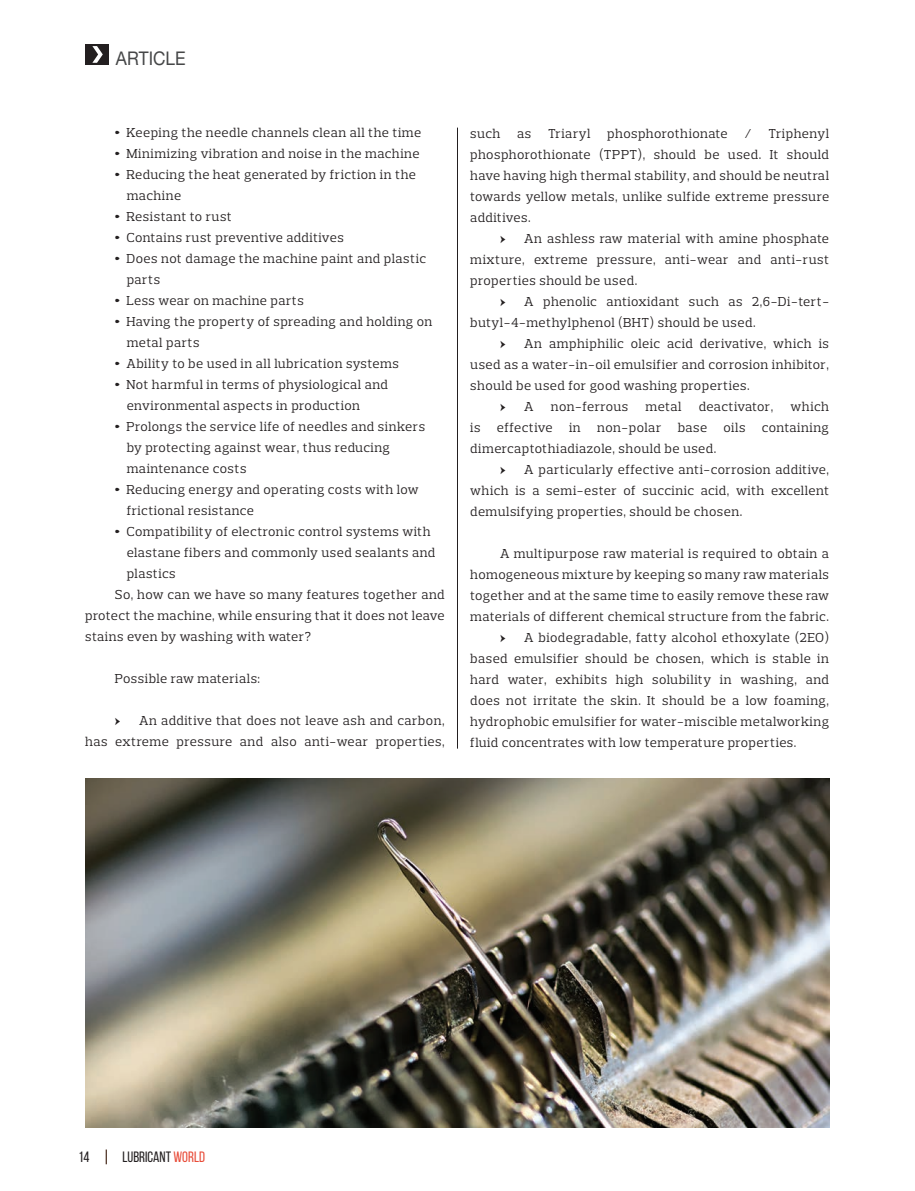
<style>
.page{position:relative;width:915px;height:1191px;background:#fff}
.page>*{position:absolute;margin:0;border:0;box-sizing:border-box;transform-origin:0 0}
.t1{font:18.9px "Helvetica Neue LT Pro";color:#464748;scale:.91 1}
.t2{font:15px "Bebas Neue";color:#231f20}
.t3{font:13.2px/21px "Prelo Slab";letter-spacing:.03em;color:#231f20}
.t4{font:13.2px "Minion Pro";color:#231f20}
.s1{font-family:"Saira"}
.s2{font-family:"Minion Pro"}
.s3{font-family:"Prelo Slab"}
.s4{color:#e84c39}
</style>
<div class="page">
<svg style="left:106px;top:1149px;width:1px;height:15px"></svg>
<div style="left:85px;top:45px;width:23px;height:20px;background:#231f20"></div>
<svg style="left:92px;top:46px;width:11px;height:17px"></svg>
<hr style="left:457px;top:128px;width:1px;height:620px;background:#231f20">
<img style="left:85px;top:778px;width:744px;height:349px">
<h1 class="t1" style="left:116px;top:46px;width:78px">ARTICLE</h1>
<p class="t3" style="left:115px;top:122px;width:308px"><span class="s1">-</span> Keeping the needle channels clean all the time</p>
<p class="t3" style="left:115px;top:143px;width:306px"><span class="s1">-</span> Minimizing vibration and noise in the machine</p>
<p class="t3" style="left:127px;top:164px;width:291px;text-indent:-12px"><span class="s1">-</span> Reducing the heat generated by friction in the machine</p>
<p class="t3" style="left:115px;top:206px;width:118px"><span class="s1">-</span> Resistant to rust</p>
<p class="t3" style="left:115px;top:227px;width:230px"><span class="s1">-</span> Contains rust preventive additives</p>
<p class="t3" style="left:127px;top:248px;width:300px;text-indent:-12px"><span class="s1">-</span> Does not damage the machine paint and plastic parts</p>
<p class="t3" style="left:115px;top:290px;width:190px"><span class="s1">-</span> Less wear on machine parts</p>
<p class="t3" style="left:127px;top:311px;width:307px;text-indent:-12px"><span class="s1">-</span> Having the property of spreading and holding on metal parts</p>
<p class="t3" style="left:115px;top:353px;width:285px"><span class="s1">-</span> Ability to be used in all lubrication systems</p>
<p class="t3" style="left:127px;top:374px;width:263px;text-indent:-12px"><span class="s1">-</span> Not harmful in terms of physiological and environmental aspects in production</p>
<p class="t3" style="left:127px;top:416px;width:300px;text-indent:-12px"><span class="s1">-</span> Prolongs the service life of needles and sinkers by protecting against wear, thus reducing maintenance costs</p>
<p class="t3" style="left:127px;top:479px;width:293px;text-indent:-12px"><span class="s1">-</span> Reducing energy and operating costs with low frictional resistance</p>
<p class="t3" style="left:115px;top:521px;width:317px"><span class="s1">-</span> Compatibility of electronic control systems with</p>
<p class="t3" style="left:127px;top:542px;width:310px">elastane fibers and commonly used sealants and</p>
<p class="t3" style="left:127px;top:563px;width:50px">plastics</p>
<p class="t3" style="left:115px;top:584px;width:331px">So, how can we have so many features together and</p>
<p class="t3" style="left:85px;top:605px;width:361px">protect the machine, while ensuring that it does not leave</p>
<p class="t3" style="left:85px;top:626px;width:227px">stains even by washing with water?</p>
<p class="t3" style="left:115px;top:668px;width:147px">Possible raw materials:</p>
<p class="t3" style="left:85px;top:710px;width:361px;text-align:right"><span class="s2">→</span> An additive that does not leave ash and carbon,<br>has extreme pressure and also anti-wear properties,</p>
<p class="t3" style="left:470px;top:123px;width:360px;text-align:justify;text-indent:298px">Triphenyl phosphorothionate (TPPT), should be used. It should have having high thermal stability, and should be neutral towards yellow metals, unlike sulfide extreme pressure additives.</p>
<p class="t3" style="left:470px;top:228px;width:360px;text-align:justify;text-indent:30px"><span class="s2">→</span> An ashless raw material with amine phosphate mixture, extreme pressure, anti-wear and anti-rust properties should be used.</p>
<p class="t3" style="left:470px;top:291px;width:360px;text-indent:30px"><span class="s2">→</span> A phenolic antioxidant such as 2,6-Di-tert&shy;butyl-4-methylphenol (BHT) should be used.</p>
<p class="t3" style="left:470px;top:333px;width:360px;text-align:justify;text-indent:30px"><span class="s2">→</span> An amphiphilic oleic acid derivative, which is used as a water-in-oil emulsifier and corrosion inhibitor, should be used for good washing properties.</p>
<p class="t4" style="left:500px;top:397px;width:35px">→ <span class="s3">A</span></p>
<p class="t3" style="left:550px;top:396px;width:79px">non-ferrous</p>
<p class="t3" style="left:645px;top:396px;width:37px">metal</p>
<p class="t3" style="left:698px;top:396px;width:76px">deactivator,</p>
<p class="t3" style="left:470px;top:123px;width:32px">such</p>
<p class="t3" style="left:517px;top:123px;width:16px">as</p>
<p class="t3" style="left:548px;top:123px;width:44px">Triaryl</p>
<p class="t3" style="left:607px;top:123px;width:122px">phosphorothionate</p>
<p class="t3" style="left:744px;top:123px;width:9px">/</p>
<p class="t3" style="left:470px;top:396px;width:360px;text-align:justify;text-indent:320px">which is effective in non-polar base oils containing dimercaptothiadiazole, should be used.</p>
<p class="t3" style="left:470px;top:459px;width:360px;text-align:justify;text-indent:30px"><span class="s2">→</span> A particularly effective anti-corrosion additive, which is a semi-ester of succinic acid, with excellent demulsifying properties, should be chosen.</p>
<p class="t3" style="left:470px;top:543px;width:360px;text-align:justify;text-indent:30px">A multipurpose raw material is required to obtain a homogeneous mixture by keeping so many raw materials together and at the same time to easily remove these raw materials of different chemical structure from the fabric.</p>
<p class="t3" style="left:470px;top:627px;width:360px;text-align:justify;text-indent:30px"><span class="s2">→</span> A biodegradable, fatty alcohol ethoxylate (2EO) based emulsifier should be chosen, which is stable in hard water, exhibits high solubility in washing, and does not irritate the skin. It should be a low foaming, hydrophobic emulsifier for water-miscible metalworking fluid concentrates with low temperature properties.</p>
<p class="t2" style="left:78px;top:1148px;width:13px">14</p>
<p class="t2" style="left:122px;top:1148px;width:84px">LUBRICANT <span class="s4">WORLD</span></p>
</div>
